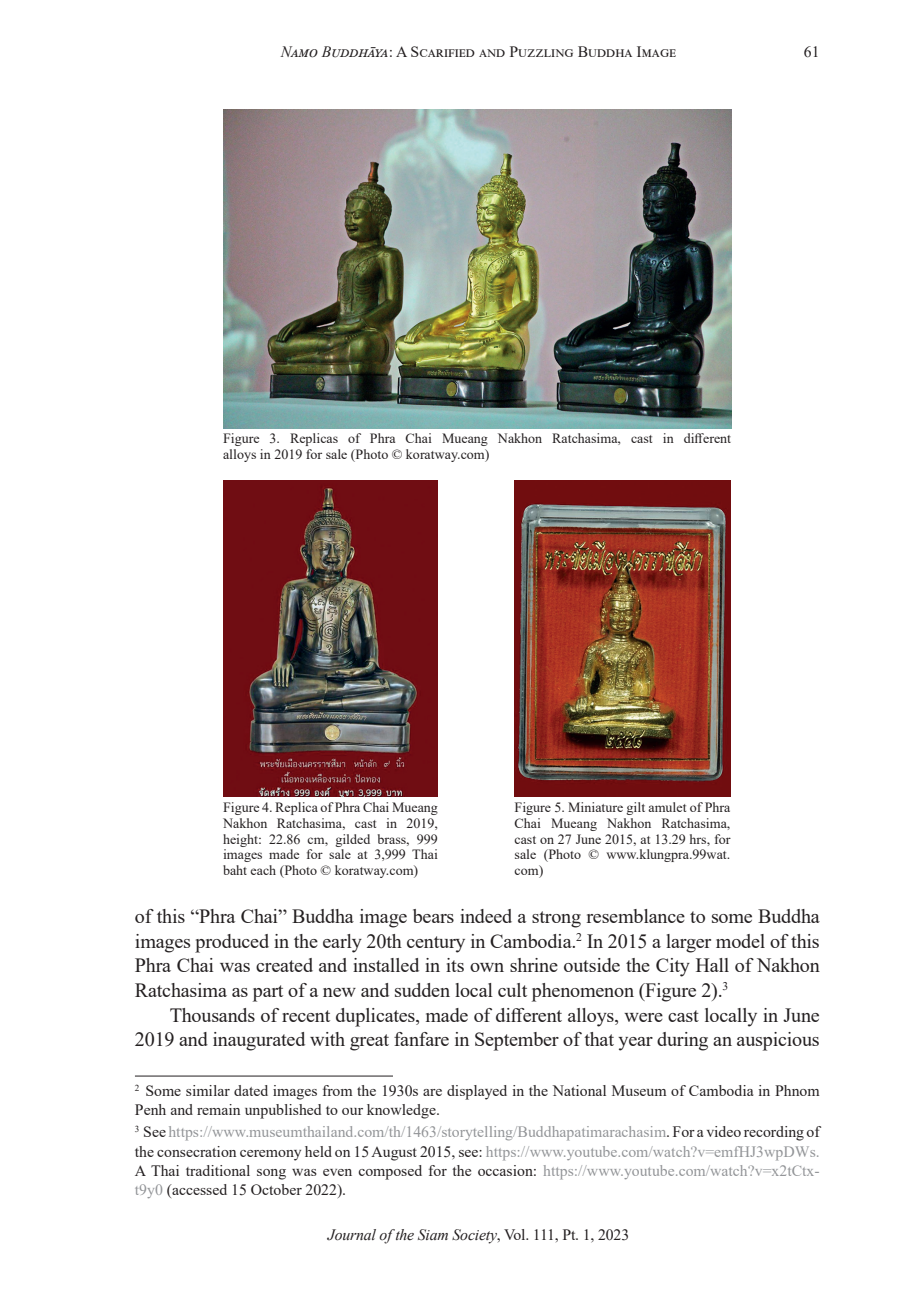
<style>
.page{position:relative;width:917px;height:1289px;background:#fff}
.page>*{position:absolute;margin:0;border:0;box-sizing:border-box;transform-origin:0 0}
.J1{font:20.12px/24.7px "Times New Roman";letter-spacing:-.01em;color:#231f20;text-align:justify}
.Jnote{font:15.75px/19.2px "Times New Roman";color:#939598;text-align:justify}
.Jnote-2{font:15.75px/19.2px "Times New Roman";color:#231f20}
.t1{font:italic 15.75px "Times New Roman";letter-spacing:-.01em;color:#231f20}
.Jcaption{font:14px/15.8px "Times New Roman";color:#231f20;text-align:justify}
.s1{font-style:italic}
.s2{color:#231f20}
.s3{font-style:normal}
</style>
<div class="page">
<hr style="left:135px;top:1075px;width:258px;height:1px;background:#231f20">
<img style="left:223px;top:110px;width:508px;height:318px">
<img style="left:223px;top:481px;width:215px;height:315px">
<img style="left:514px;top:481px;width:216px;height:315px">
<p class="Jnote-2" style="left:281px;top:41px;width:397px"><span class="s1">Namo Buddhāya</span>: A Scarified and Puzzling Buddha Image</p>
<p class="Jnote-2" style="left:804px;top:41px;width:17px">61</p>
<p class="Jcaption" style="left:223px;top:430px;width:509px">Figure 3. Replicas of Phra Chai Mueang Nakhon Ratchasima, cast in different alloys in 2019 for sale (Photo © koratway.com)</p>
<p class="Jcaption" style="left:223px;top:799px;width:216px">Figure 4. Replica of Phra Chai Mueang Nakhon Ratchasima, cast in 2019, height: 22.86 cm, gilded brass, 999 images made for sale at 3,999 Thai baht each (Photo © koratway.com)</p>
<p class="Jcaption" style="left:514px;top:799px;width:217px">Figure 5. Miniature gilt amulet of Phra Chai Mueang Nakhon Ratchasima, cast on 27 June 2015, at 13.29 hrs, for sale (Photo © www.klungpra.99wat. com)</p>
<p class="J1" style="left:135px;top:903px;width:686px">of this “Phra Chai” Buddha image bears indeed a strong resemblance to some Buddha images produced in the early 20th century in Cambodia.<sup>2</sup> In 2015 a larger model of this Phra Chai was created and installed in its own shrine outside the City Hall of Nakhon Ratchasima as part of a new and sudden local cult phenomenon (Figure 2).<sup>3</sup></p>
<p class="J1" style="left:135px;top:1002px;width:686px;text-align:right">Thousands of recent duplicates, made of different alloys, were cast locally in June<br>2019 and inaugurated with great fanfare in September of that year during an auspicious</p>
<p class="Jnote-2" style="left:135px;top:1080px;width:686px"><sup>2</sup> Some similar dated images from the 1930s are displayed in the National Museum of Cambodia in Phnom<br>Penh and remain unpublished to our knowledge.</p>
<p class="Jnote" style="left:135px;top:1122px;width:686px"><sup>3</sup> <span class="s2">See</span> https://www.museumthailand.com/th/1463/storytelling/Buddhapatimarachasim<span class="s2">. For a video recording of the consecration ceremony held on 15 August 2015, see:</span> https://www.youtube.com/watch?v=emfHJ3wpDWs.<br><span class="s2">A Thai traditional song was even composed for the occasion:</span> https://www.youtube.com/watch?v=x2tCtx&shy;t9y0 <span class="s2">(accessed 15 October 2022).</span></p>
<p class="t1" style="left:328px;top:1224px;width:303px">Journal of the Siam Society<span class="s3">, Vol. 111, Pt. 1, 2023</span></p>
</div>
